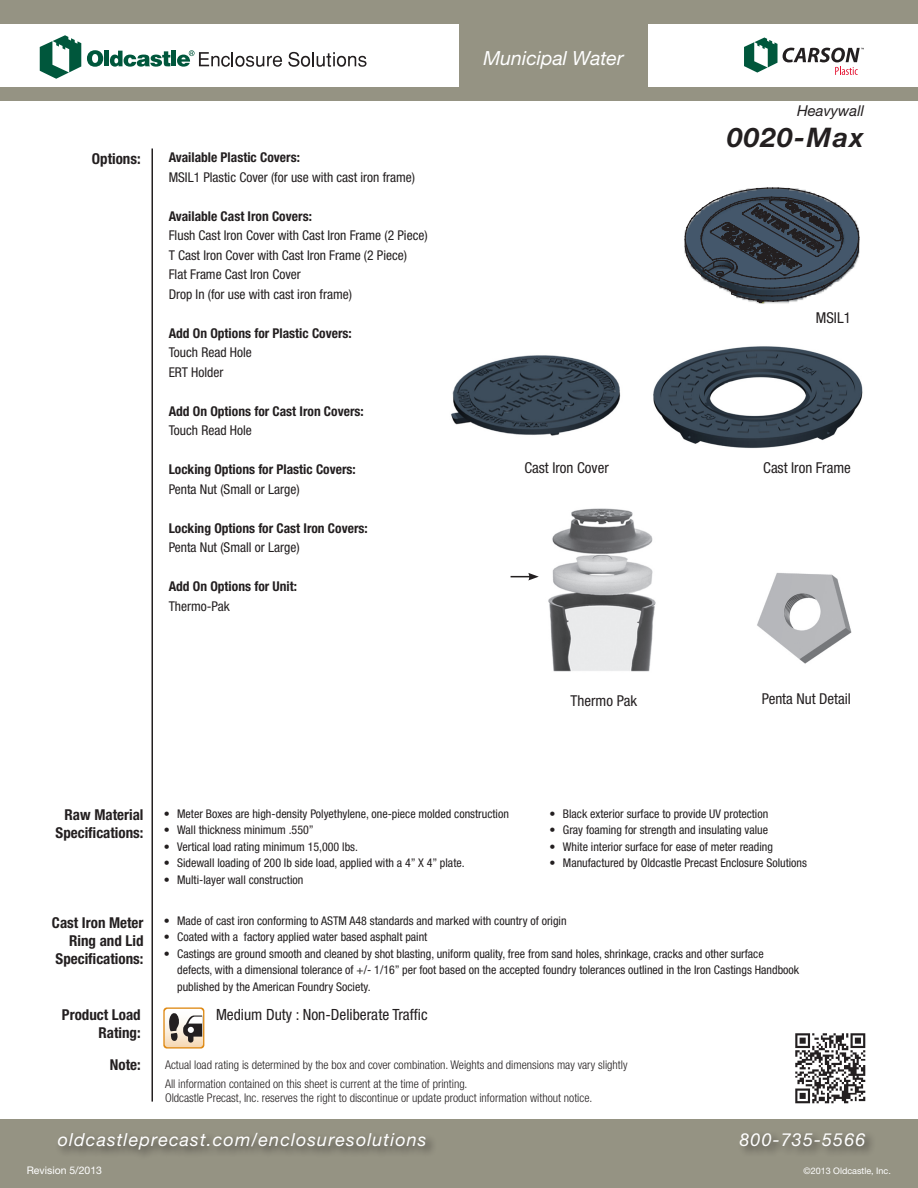
<style>
.page{position:relative;width:918px;height:1188px;background:#fff}
.page>*{position:absolute;margin:0;border:0;box-sizing:border-box;transform-origin:0 0}
.t1{font:italic 700 27px "Helvetica Neue LT Std";letter-spacing:.06em;color:#231f20}
.t2{font:italic 19.5px "Helvetica Neue LT Std";color:#fff}
.t3{font:italic 18px "Helvetica Neue LT Std";letter-spacing:.06em;color:#fff}
.t4{font:condensed 15.45px "Helvetica Neue";color:#231f20}
.t5{font:700 condensed 15px/18px "Helvetica Neue";color:#231f20;text-align:right}
.t6{font:condensed 15px "Helvetica Neue";color:#231f20}
.t7{font:italic 15px "Helvetica Neue LT Std";color:#231f20}
.t8{font:condensed 13.5px/19.5px "Helvetica Neue";color:#231f20}
.t9{font:700 condensed 13.5px "Helvetica Neue";color:#231f20}
.t10{font:condensed 12px/16.5px "Helvetica Neue";color:#231f20}
.t11{font:300 condensed 12px/13.5px "Helvetica Neue";color:#231f20}
.t12{font:10.5px "Helvetica Neue LT Std";color:#fff}
.t13{font:9px "Helvetica Neue LT Std";color:#fff}
.s1{font-weight:700}
</style>
<div class="page">
<div style="left:0;top:1119px;width:918px;height:69px;background:#959383"></div>
<hr style="left:152px;top:148px;width:1px;height:954px;background:#231f20">
<div style="left:56px;top:1130px;width:382px;height:31px;background:#231f20;opacity:.75"></div>
<div style="left:738px;top:1130px;width:139px;height:27px;background:#231f20;opacity:.75"></div>
<img style="left:795px;top:1033px;width:71px;height:71px">
<div style="left:0;top:0;width:918px;height:100px;background:#959383"></div>
<div style="left:0;top:24px;width:459px;height:62px;background:#fff"></div>
<div style="left:648px;top:24px;width:270px;height:62px;background:#fff"></div>
<svg style="left:40px;top:35px;width:41px;height:44px"></svg>
<svg style="left:288px;top:52px;width:79px;height:15px"></svg>
<svg style="left:87px;top:50px;width:16px;height:17px"></svg>
<div style="left:104px;top:51px;width:5px;height:15px;background:#00573c"></div>
<svg style="left:110px;top:51px;width:60px;height:16px"></svg>
<hr style="left:172px;top:51px;width:4px;height:15px;background:#00573c">
<svg style="left:177px;top:50px;width:105px;height:17px"></svg>
<svg style="left:744px;top:38px;width:120px;height:37px"></svg>
<svg style="left:163px;top:1007px;width:41px;height:42px"></svg>
<svg style="left:165px;top:1009px;width:38px;height:38px"></svg>
<svg style="left:684px;top:187px;width:176px;height:117px"></svg>
<img style="left:757px;top:573px;width:95px;height:91px">
<img style="left:548px;top:508px;width:108px;height:164px">
<svg style="left:511px;top:573px;width:28px;height:8px"></svg>
<img style="left:451px;top:355px;width:170px;height:81px">
<img style="left:653px;top:346px;width:210px;height:102px">
<p class="t5" style="left:92px;top:149px;width:50px">Options:</p>
<p class="t8" style="left:169px;top:148px;width:248px"><span class="s1">Available Plastic Covers:<br></span>MSIL1 Plastic Cover (for use with cast iron frame)</p>
<p class="t9" style="left:169px;top:208px;width:145px">Available Cast Iron Covers:</p>
<p class="t8" style="left:169px;top:226px;width:261px">Flush Cast Iron Cover with Cast Iron Frame (2 Piece)</p>
<p class="t8" style="left:169px;top:245px;width:240px">T Cast Iron Cover with Cast Iron Frame (2 Piece)</p>
<p class="t8" style="left:169px;top:265px;width:134px">Flat Frame Cast Iron Cover</p>
<p class="t8" style="left:169px;top:284px;width:185px">Drop In (for use with cast iron frame)</p>
<p class="t9" style="left:169px;top:325px;width:185px">Add On Options for Plastic Covers:</p>
<p class="t8" style="left:169px;top:343px;width:85px">Touch Read Hole</p>
<p class="t8" style="left:169px;top:362px;width:56px">ERT Holder</p>
<p class="t9" style="left:169px;top:403px;width:197px">Add On Options for Cast Iron Covers:</p>
<p class="t8" style="left:169px;top:421px;width:85px">Touch Read Hole</p>
<p class="t9" style="left:169px;top:462px;width:189px">Locking Options for Plastic Covers:</p>
<p class="t8" style="left:169px;top:479px;width:132px">Penta Nut (Small or Large)</p>
<p class="t9" style="left:169px;top:520px;width:201px">Locking Options for Cast Iron Covers:</p>
<p class="t8" style="left:169px;top:538px;width:132px">Penta Nut (Small or Large)</p>
<p class="t9" style="left:169px;top:579px;width:130px">Add On Options for Unit:</p>
<p class="t8" style="left:169px;top:596px;width:63px">Thermo-Pak</p>
<p class="t2" style="left:483px;top:46px;width:142px">Municipal Water</p>
<p class="t7" style="left:797px;top:101px;width:68px">Heavywall</p>
<p class="t1" style="left:728px;top:120px;width:138px">0020-Max</p>
<p class="t6" style="left:816px;top:309px;width:36px">MSIL1</p>
<p class="t6" style="left:524px;top:459px;width:86px">Cast Iron Cover</p>
<p class="t6" style="left:763px;top:459px;width:89px">Cast Iron Frame</p>
<p class="t6" style="left:571px;top:692px;width:68px">Thermo Pak</p>
<p class="t6" style="left:762px;top:690px;width:91px">Penta Nut Detail</p>
<p class="t5" style="left:56px;top:806px;width:89px">Raw Material<br>Specifications:</p>
<p class="t10" style="left:164px;top:805px;width:347px">• Meter Boxes are high-density Polyethylene, one-piece molded construction</p>
<p class="t10" style="left:164px;top:822px;width:152px">• Wall thickness minimum .550”</p>
<p class="t10" style="left:164px;top:838px;width:196px">• Vertical load rating minimum 15,000 lbs.</p>
<p class="t10" style="left:164px;top:855px;width:303px">• Sidewall loading of 200 lb side load, applied with a 4” X 4” plate.</p>
<p class="t10" style="left:164px;top:871px;width:141px">• Multi-layer wall construction</p>
<p class="t10" style="left:549px;top:805px;width:220px">• Black exterior surface to provide UV protection</p>
<p class="t10" style="left:549px;top:822px;width:220px">• Gray foaming for strength and insulating value</p>
<p class="t10" style="left:549px;top:838px;width:225px">• White interior surface for ease of meter reading</p>
<p class="t10" style="left:549px;top:855px;width:259px">• Manufactured by Oldcastle Precast Enclosure Solutions</p>
<p class="t5" style="left:52px;top:914px;width:93px">Cast Iron Meter<br>Ring and Lid<br>Specifications:</p>
<p class="t10" style="left:164px;top:912px;width:404px">• Made of cast iron conforming to ASTM A48 standards and marked with country of origin</p>
<p class="t10" style="left:164px;top:929px;width:265px">• Coated with a factory applied water based asphalt paint</p>
<p class="t10" style="left:177px;top:945px;width:624px;text-indent:-14px">• Castings are ground smooth and cleaned by shot blasting, uniform quality, free from sand holes, shrinkage, cracks and other surface defects, with a dimensional tolerance of +/- 1/16” per foot based on the accepted foundry tolerances outlined in the Iron Castings Handbook published by the American Foundry Society.</p>
<p class="t4" style="left:216px;top:1006px;width:213px">Medium Duty : Non-Deliberate Traffic</p>
<p class="t5" style="left:62px;top:1006px;width:80px">Product Load<br>Rating:</p>
<p class="t5" style="left:110px;top:1055px;width:32px">Note:</p>
<p class="t11" style="left:165px;top:1058px;width:464px">Actual load rating is determined by the box and cover combination. Weights and dimensions may vary slightly</p>
<p class="t11" style="left:165px;top:1077px;width:429px">All information contained on this sheet is current at the time of printing.<br>Oldcastle Precast, Inc. reserves the right to discontinue or update product information without notice.</p>
<p class="t3" style="left:58px;top:1129px;width:370px">oldcastleprecast.com/enclosuresolutions</p>
<p class="t3" style="left:740px;top:1129px;width:127px">800-735-5566</p>
<p class="t12" style="left:27px;top:1164px;width:77px">Revision 5/2013</p>
<p class="t13" style="left:804px;top:1166px;width:89px">©2013 Oldcastle, Inc.</p>
</div>
